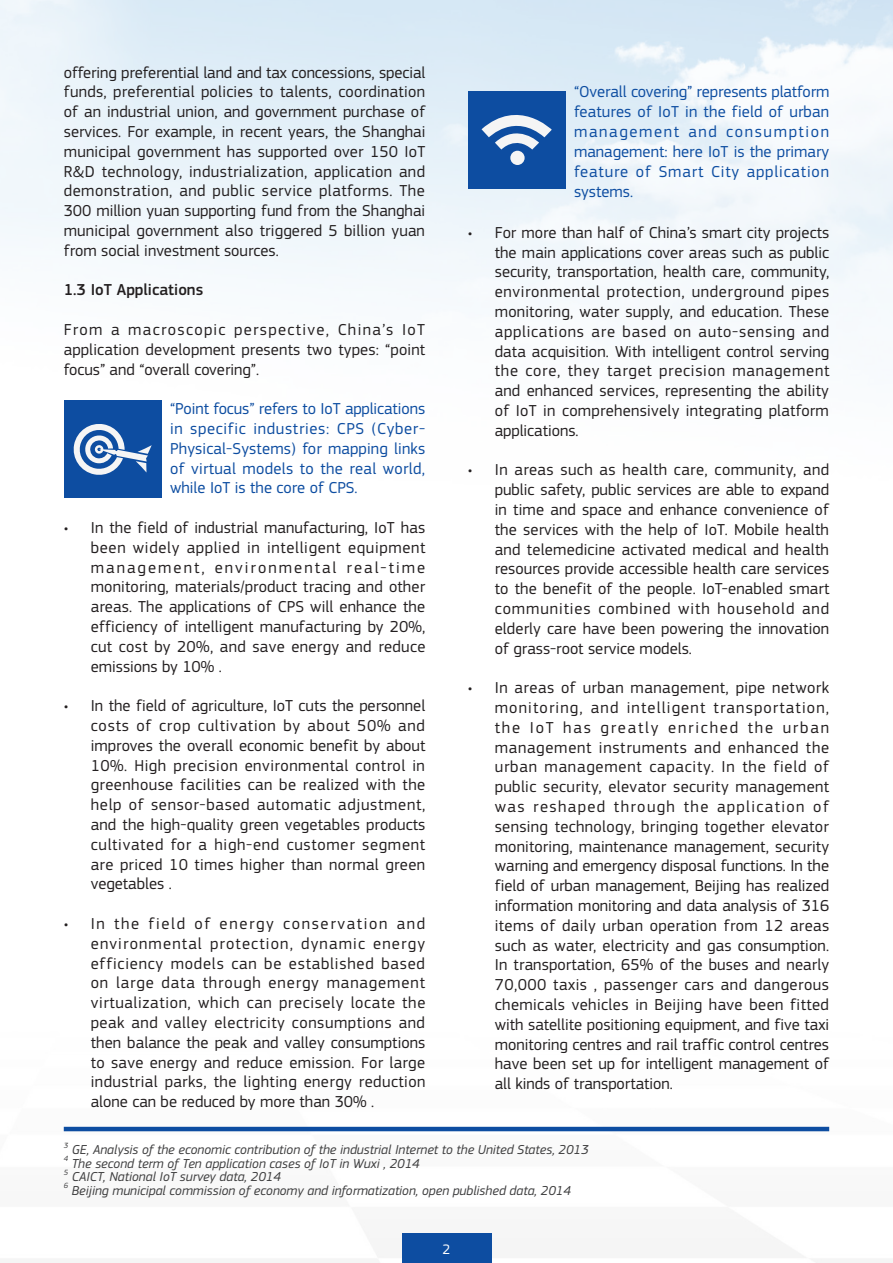
<style>
.page{position:relative;width:893px;height:1263px;background:#fff}
.page>*{position:absolute;margin:0;border:0;box-sizing:border-box;transform-origin:0 0}
.t1{font:16.5px/19.8px "PF Square Sans Pro";letter-spacing:.005em;color:#231f20;text-align:justify}
.t2{font:16.5px/20px "PF Square Sans Pro";letter-spacing:.02em;color:#0d4da1;text-align:justify}
.t3{font:500 16.5px "PF Square Sans Pro";color:#231f20}
.t4{font:14.25px "PF Square Sans Pro";color:#fff}
.t5{font:italic 13.5px "PF Square Sans Pro";color:#3e3e3f}
.t6{font:italic 7.8px "PF Square Sans Pro";color:#3e3e3f}
</style>
<div class="page">
<img style="left:0;top:0;width:893px;height:1263px">
<div style="left:401px;top:1233px;width:90px;height:30px;background:#0d4da1"></div>
<hr style="left:64px;top:1127px;width:765px;height:4px;background:#0d4da1">
<div style="left:64px;top:401px;width:98px;height:97px;background:#0d4da1"></div>
<svg style="left:73px;top:424px;width:79px;height:51px"></svg>
<div style="left:468px;top:91px;width:98px;height:98px;background:#0d4da1"></div>
<svg style="left:481px;top:115px;width:71px;height:35px"></svg>
<div style="left:510px;top:151px;width:15px;height:14px;background:#f5f5f5;border-radius:50%"></div>
<p class="t1" style="left:64px;top:62px;width:363px">offering preferential land and tax concessions, special funds, preferential policies to talents, coordination of an industrial union, and government purchase of services. For example, in recent years, the Shanghai municipal government has supported over 150 IoT R&amp;D technology, industrialization, application and demonstration, and public service platforms. The 300 million yuan supporting fund from the Shanghai municipal government also triggered 5 billion yuan from social investment sources.</p>
<p class="t3" style="left:64px;top:280px;width:141px">1.3 IoT Applications</p>
<p class="t1" style="left:64px;top:320px;width:363px">From a macroscopic perspective, China’s IoT application development presents two types: “point focus” and “overall covering”.</p>
<p class="t2" style="left:170px;top:399px;width:257px">“Point focus” refers to IoT applications in specific industries: CPS (Cyber-Physical-Systems) for mapping links of virtual models to the real world, while IoT is the core of CPS.</p>
<p class="t1" style="left:91px;top:518px;width:336px;text-indent:-27px">• In the field of industrial manufacturing, IoT has been widely applied in intelligent equipment management, environmental real-time monitoring, materials/product tracing and other areas. The applications of CPS will enhance the efficiency of intelligent manufacturing by 20%, cut cost by 20%, and save energy and reduce emissions by 10% .</p>
<p class="t1" style="left:91px;top:696px;width:336px;text-indent:-27px">• In the field of agriculture, IoT cuts the personnel costs of crop cultivation by about 50% and improves the overall economic benefit by about 10%. High precision environmental control in greenhouse facilities can be realized with the help of sensor-based automatic adjustment, and the high-quality green vegetables products cultivated for a high-end customer segment are priced 10 times higher than normal green vegetables .</p>
<p class="t1" style="left:91px;top:914px;width:336px;text-indent:-27px">• In the field of energy conservation and environmental protection, dynamic energy efficiency models can be established based on large data through energy management virtualization, which can precisely locate the peak and valley electricity consumptions and then balance the peak and valley consumptions to save energy and reduce emission. For large industrial parks, the lighting energy reduction alone can be reduced by more than 30% .</p>
<p class="t2" style="left:574px;top:82px;width:257px">“Overall covering” represents platform features of IoT in the field of urban management and consumption management: here IoT is the primary feature of Smart City application systems.</p>
<p class="t1" style="left:495px;top:222px;width:336px;text-indent:-27px">• For more than half of China’s smart city projects the main applications cover areas such as public security, transportation, health care, community, environmental protection, underground pipes monitoring, water supply, and education. These applications are based on auto-sensing and data acquisition. With intelligent control serving the core, they target precision management and enhanced services, representing the ability of IoT in comprehensively integrating platform applications.</p>
<p class="t1" style="left:495px;top:460px;width:336px;text-indent:-27px">• In areas such as health care, community, and public safety, public services are able to expand in time and space and enhance convenience of the services with the help of IoT. Mobile health and telemedicine activated medical and health resources provide accessible health care services to the benefit of the people. IoT-enabled smart communities combined with household and elderly care have been powering the innovation of grass-root service models.</p>
<p class="t1" style="left:495px;top:678px;width:336px;text-indent:-27px">• In areas of urban management, pipe network monitoring, and intelligent transportation, the IoT has greatly enriched the urban management instruments and enhanced the urban management capacity. In the field of public security, elevator security management was reshaped through the application of sensing technology, bringing together elevator monitoring, maintenance management, security warning and emergency disposal functions. In the field of urban management, Beijing has realized information monitoring and data analysis of 316 items of daily urban operation from 12 areas such as water, electricity and gas consumption.<br>In transportation, 65% of the buses and nearly 70,000 taxis , passenger cars and dangerous chemicals vehicles in Beijing have been fitted with satellite positioning equipment, and five taxi monitoring centres and rail traffic control centres have been set up for intelligent management of all kinds of transportation.</p>
<p class="t6" style="left:64px;top:1140px;width:6px">3</p>
<p class="t5" style="left:72px;top:1142px;width:518px">GE, Analysis of the economic contribution of the industrial Internet to the United States, 2013</p>
<p class="t6" style="left:64px;top:1154px;width:6px">4</p>
<p class="t5" style="left:72px;top:1155px;width:349px">The second term of Ten application cases of IoT in Wuxi , 2014</p>
<p class="t6" style="left:64px;top:1167px;width:6px">5</p>
<p class="t5" style="left:72px;top:1169px;width:211px">CAICT, National IoT survey data, 2014</p>
<p class="t6" style="left:64px;top:1181px;width:6px">6</p>
<p class="t5" style="left:72px;top:1182px;width:501px">Beijing municipal commission of economy and informatization, open published data, 2014</p>
<p class="t4" style="left:442px;top:1240px;width:9px">2</p>
</div>
